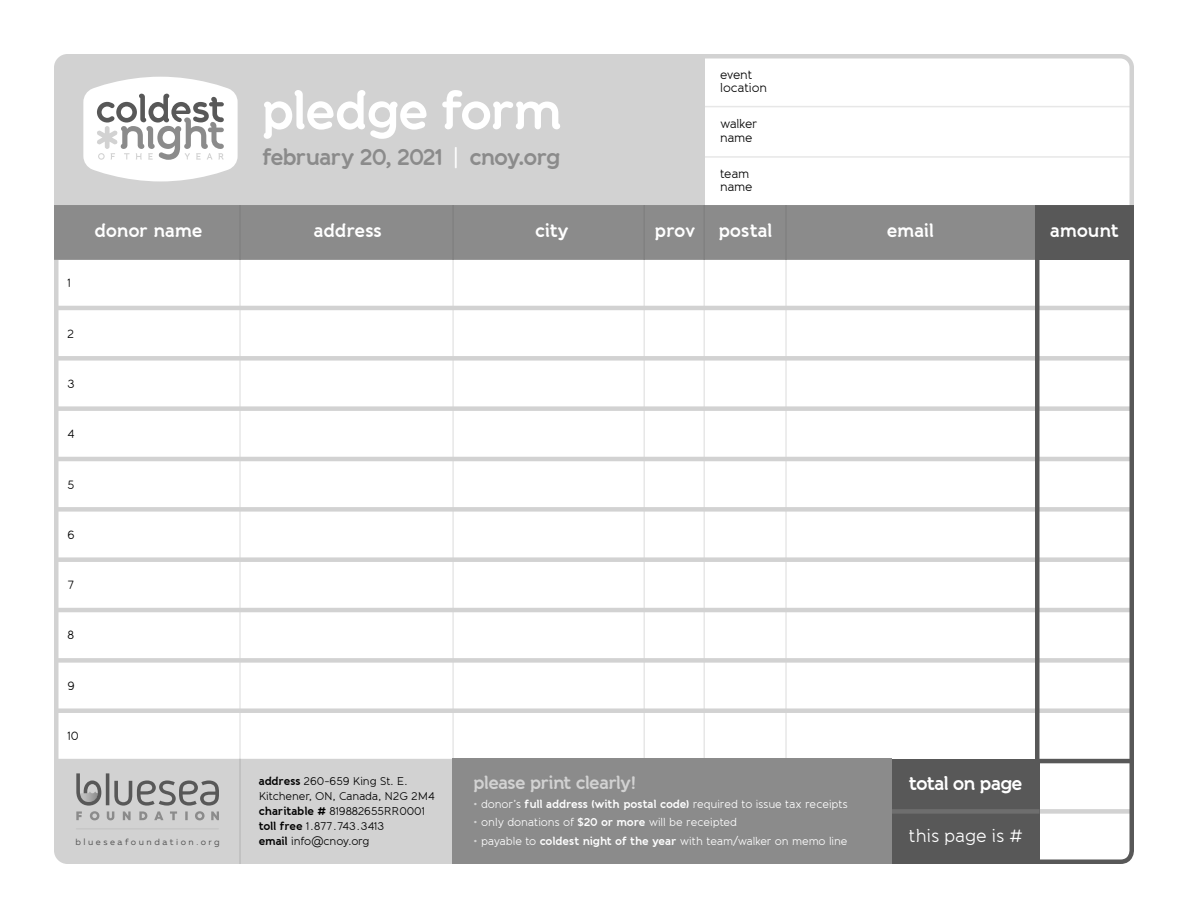
<style>
.page{position:relative;width:1188px;height:918px;background:#fff}
.page>*{position:absolute;margin:0;border:0;box-sizing:border-box;transform-origin:0 0}
.t1{font:700 52.5px "Banda";letter-spacing:-.045em;color:#fff}
.t2{font:700 22.5px "Banda";letter-spacing:-.04em;color:#8b8b8b}
.t3{font:700 18.75px "Banda";letter-spacing:-.05em;color:#fff}
.t4{font:700 18.3px "Banda";letter-spacing:-.02em;color:#fff}
.t5{font:700 18px "Banda";letter-spacing:-.05em;color:#d2d2d2}
.t6{font:18px "Banda";letter-spacing:.01em;color:#fff}
.t7{font:12.45px/13.5px "Banda";letter-spacing:-.015em;color:#000}
.t8{font:12px "Banda";color:#000}
.t9{font:11.25px "Banda";letter-spacing:-.01em;color:#fff}
.t10{font:11.25px/14.9px "Banda";color:#000}
.t11{font:9px "Muller";letter-spacing:.28em;color:#585858}
.s1{color:#fff}
.s2{font-weight:700}
.s3{color:#d2d2d2}
</style>
<div class="page">
<hr style="left:785px;top:251px;width:2px;height:519px;background:#e7e7e7">
<hr style="left:704px;top:251px;width:1px;height:519px;background:#e7e7e7">
<hr style="left:644px;top:251px;width:1px;height:519px;background:#e7e7e7">
<hr style="left:452px;top:251px;width:2px;height:519px;background:#e7e7e7">
<hr style="left:239px;top:251px;width:2px;height:519px;background:#e7e7e7">
<svg style="left:705px;top:54px;width:429px;height:149px"></svg>
<div style="left:54px;top:54px;width:651px;height:151px;background:#d2d2d2"></div>
<hr style="left:54px;top:260px;width:4px;height:586px;background:#d2d2d2">
<div style="left:54px;top:255px;width:982px;height:5px;background:#8b8b8b"></div>
<div style="left:54px;top:205px;width:982px;height:5px;background:#8b8b8b"></div>
<div style="left:56px;top:507px;width:1075px;height:5px;background:#d2d2d2"></div>
<hr style="left:56px;top:306px;width:1075px;height:4px;background:#d2d2d2">
<div style="left:56px;top:557px;width:1075px;height:5px;background:#d2d2d2"></div>
<div style="left:56px;top:356px;width:1075px;height:5px;background:#d2d2d2"></div>
<hr style="left:56px;top:608px;width:1075px;height:4px;background:#d2d2d2">
<div style="left:56px;top:406px;width:1075px;height:5px;background:#d2d2d2"></div>
<div style="left:56px;top:658px;width:1075px;height:5px;background:#d2d2d2"></div>
<hr style="left:56px;top:457px;width:1075px;height:4px;background:#d2d2d2">
<div style="left:56px;top:708px;width:1075px;height:5px;background:#d2d2d2"></div>
<div style="left:54px;top:207px;width:982px;height:49px;background:#8b8b8b"></div>
<svg style="left:889px;top:203px;width:245px;height:661px"></svg>
<div style="left:1037px;top:207px;width:95px;height:53px;background:#585858"></div>
<hr style="left:1037px;top:759px;width:94px;height:4px;background:#585858">
<div style="left:891px;top:759px;width:149px;height:103px;background:#585858"></div>
<div style="left:891px;top:809px;width:149px;height:5px;background:#6e6e6e"></div>
<div style="left:452px;top:759px;width:439px;height:105px;background:#8b8b8b"></div>
<svg style="left:83px;top:77px;width:155px;height:104px"></svg>
<hr style="left:452px;top:205px;width:2px;height:55px;background:#818181">
<hr style="left:785px;top:205px;width:2px;height:55px;background:#818181">
<hr style="left:704px;top:205px;width:1px;height:55px;background:#818181">
<hr style="left:644px;top:205px;width:1px;height:55px;background:#818181">
<hr style="left:239px;top:205px;width:2px;height:55px;background:#818181">
<svg style="left:54px;top:759px;width:398px;height:105px;background:#ccc"></svg>
<h1 class="t1" style="left:261px;top:78px;width:304px">pledge form</h1>
<h2 class="t2" style="left:262px;top:143px;width:300px">february 20, 2021 <span class="s1">|</span> cnoy.org</h2>
<p class="t7" style="left:720px;top:68px;width:49px">event location</p>
<p class="t7" style="left:720px;top:117px;width:39px">walker name</p>
<p class="t7" style="left:720px;top:167px;width:34px">team name</p>
<p class="t8" style="left:68px;top:276px;width:5px">1</p>
<p class="t8" style="left:68px;top:326px;width:8px">2</p>
<p class="t8" style="left:68px;top:376px;width:9px">3</p>
<p class="t8" style="left:68px;top:427px;width:9px">4</p>
<p class="t8" style="left:68px;top:477px;width:8px">5</p>
<p class="t8" style="left:68px;top:527px;width:9px">6</p>
<p class="t8" style="left:68px;top:578px;width:8px">7</p>
<p class="t8" style="left:68px;top:628px;width:8px">8</p>
<p class="t8" style="left:68px;top:678px;width:9px">9</p>
<p class="t8" style="left:68px;top:729px;width:13px">10</p>
<h3 class="t4" style="left:95px;top:219px;width:109px">donor name</h3>
<h3 class="t4" style="left:314px;top:219px;width:70px">address</h3>
<h3 class="t4" style="left:535px;top:219px;width:35px">city</h3>
<h3 class="t4" style="left:655px;top:219px;width:42px">prov</h3>
<h3 class="t4" style="left:718px;top:219px;width:56px">postal</h3>
<h3 class="t4" style="left:887px;top:219px;width:49px">email</h3>
<h3 class="t4" style="left:1050px;top:219px;width:70px">amount</h3>
<p class="t11" style="left:75px;top:836px;width:146px">blueseafoundation.org</p>
<p class="t10" style="left:259px;top:774px;width:178px"><span class="s2">address</span> 260-659 King St. E.<br>Kitchener, ON, Canada, N2G 2M4 <span class="s2">charitable #</span> 819882655RR0001 <span class="s2">toll free</span> 1.877.743.3413<br><span class="s2">email</span> info@cnoy.org</p>
<h3 class="t5" style="left:473px;top:772px;width:164px">please print clearly!</h3>
<p class="t9" style="left:473px;top:797px;width:376px"><span class="s3">•</span> donor’s <span class="s2">full address (with postal code)</span> required to issue tax receipts</p>
<p class="t9" style="left:473px;top:815px;width:265px"><span class="s3">•</span> only donations of <span class="s2">$20 or more</span> will be receipted</p>
<p class="t9" style="left:473px;top:834px;width:376px"><span class="s3">•</span> payable to <span class="s2">coldest night of the year</span> with team/walker on memo line</p>
<h3 class="t3" style="left:909px;top:772px;width:115px">total on page</h3>
<h3 class="t6" style="left:909px;top:825px;width:115px">this page is #</h3>
</div>
